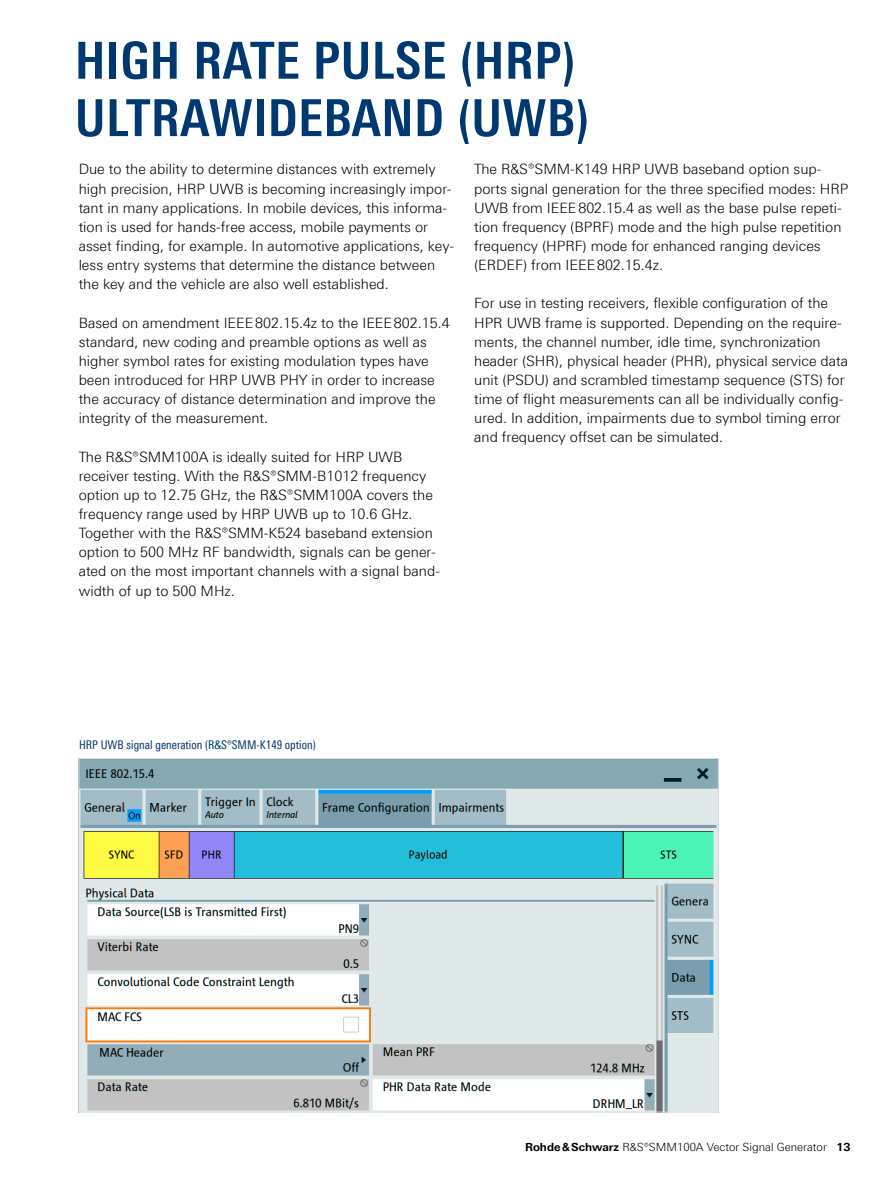
<style>
.page{position:relative;width:893px;height:1191px;background:#fff}
.page>*{position:absolute;margin:0;border:0;box-sizing:border-box;transform-origin:0 0}
.Seiten_Headline_34Pt_blau_IVZ_Applikatio{font:700 condensed 51px/57.4px "Linotype Universfor RS";letter-spacing:.01em;color:#003872}
.Haupttext{font:300 14.25px/19.2px "Linotype Universfor RS";color:#000}
.Haupttext_ohne_Abstand{font:300 14.25px/19.2px "Linotype Universfor RS";color:#000}
.Bildunterschrift{font:condensed 12px "Linotype Universfor RS";color:#003872}
.t1{font:300 11.25px "Linotype Universfor RS";color:#000}
.s1{font-weight:700}
</style>
<div class="page">
<img style="left:81px;top:760px;width:636px;height:350px">
<p class="Seiten_Headline_34Pt_blau_IVZ_Applikatio" style="left:75px;top:31px;width:516px">HIGH RATE PULSE (HRP)<br>ULTRAWIDEBAND (UWB)</p>
<p class="Haupttext" style="left:474px;top:160px;width:376px">The R&amp;S®SMM-K149 HRP UWB baseband option sup&shy;ports signal generation for the three specified modes: HRP UWB from IEEE802.15.4 as well as the base pulse repeti&shy;tion frequency (BPRF) mode and the high pulse repetition frequency (HPRF) mode for enhanced ranging devices (ERDEF) from IEEE802.15.4z.</p>
<p class="Haupttext" style="left:474px;top:293px;width:376px">For use in testing receivers, flexible configuration of the HPR UWB frame is supported. Depending on the require&shy;ments, the channel number, idle time, synchronization header (SHR), physical header (PHR), physical service data unit (PSDU) and scrambled timestamp sequence (STS) for time of flight measurements can all be individually config&shy;ured. In addition, impairments due to symbol timing error and frequency offset can be simulated.</p>
<p class="Haupttext_ohne_Abstand" style="left:79px;top:160px;width:377px">Due to the ability to determine distances with extremely high precision, HRP UWB is becoming increasingly impor&shy;tant in many applications. In mobile devices, this informa&shy;tion is used for hands-free access, mobile payments or asset finding, for example. In automotive applications, key&shy;less entry systems that determine the distance between the key and the vehicle are also well established.</p>
<p class="Haupttext" style="left:79px;top:313px;width:373px">Based on amendment IEEE802.15.4z to the IEEE802.15.4 standard, new coding and preamble options as well as higher symbol rates for existing modulation types have been introduced for HRP UWB PHY in order to increase the accuracy of distance determination and improve the integrity of the measurement.</p>
<p class="Haupttext" style="left:79px;top:447px;width:363px">The R&amp;S®SMM100A is ideally suited for HRP UWB receiver testing. With the R&amp;S®SMM-B1012 frequency option up to 12.75 GHz, the R&amp;S®SMM100A covers the frequency range used by HRP UWB up to 10.6 GHz.<br>Together with the R&amp;S®SMM-K524 baseband extension option to 500 MHz RF bandwidth, signals can be gener&shy;ated on the most important channels with a signal band&shy;width of up to 500 MHz.</p>
<p class="Bildunterschrift" style="left:79px;top:737px;width:238px">HRP UWB signal generation (R&amp;S®SMM-K149 option)</p>
<p class="t1" style="left:525px;top:1140px;width:327px"><span class="s1">Rohde&amp;Schwarz</span> R&amp;S®SMM100A Vector Signal Generator <span class="s1">13</span></p>
</div>
